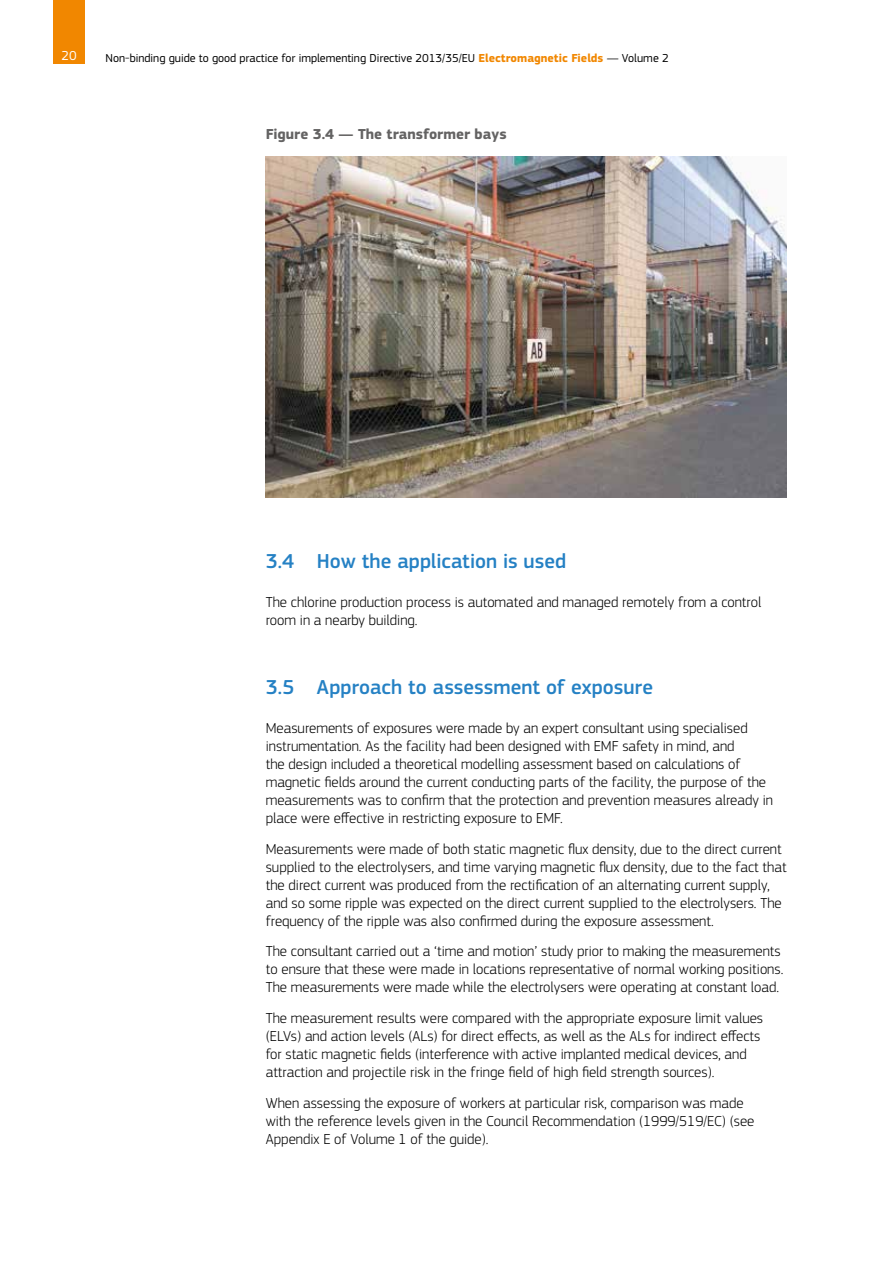
<style>
.page{position:relative;width:893px;height:1263px;background:#fff}
.page>*{position:absolute;margin:0;border:0;box-sizing:border-box;transform-origin:0 0}
.t1{font:500 21px "EC Square Sans Pro";color:#2581c4}
.t2{font:300 15px/18px "EC Square Sans Pro";color:#000}
.t3{font:700 15px "EC Square Sans Pro";color:#646363}
.t4{font:13.5px "EC Square Sans Pro";color:#fff}
.t5{font:12px "EC Square Sans Pro";color:#000}
.s1{font-weight:700;color:#f18700}
</style>
<div class="page">
<div style="left:53px;top:0;width:32px;height:64px;background:#f18700"></div>
<img style="left:266px;top:157px;width:521px;height:340px">
<p class="t4" style="left:62px;top:47px;width:17px">20</p>
<p class="t5" style="left:106px;top:51px;width:565px">Non-binding guide to good practice for implementing Directive 2013/35/EU <span class="s1">Electromagnetic Fields</span> — Volume 2</p>
<p class="t3" style="left:266px;top:125px;width:242px">Figure 3.4 — The transformer bays</p>
<h1 class="t1" style="left:266px;top:548px;width:302px">3.4 How the application is used</h1>
<p class="t2" style="left:266px;top:593px;width:497px">The chlorine production process is automated and managed remotely from a control room in a nearby building.</p>
<h1 class="t1" style="left:266px;top:674px;width:389px">3.5 Approach to assessment of exposure</h1>
<p class="t2" style="left:266px;top:719px;width:509px">Measurements of exposures were made by an expert consultant using specialised instrumentation. As the facility had been designed with EMF safety in mind, and<br>the design included a theoretical modelling assessment based on calculations of magnetic fields around the current conducting parts of the facility, the purpose of the measurements was to confirm that the protection and prevention measures already in place were effective in restricting exposure to EMF.</p>
<p class="t2" style="left:266px;top:839px;width:522px">Measurements were made of both static magnetic flux density, due to the direct current supplied to the electrolysers, and time varying magnetic flux density, due to the fact that the direct current was produced from the rectification of an alternating current supply, and so some ripple was expected on the direct current supplied to the electrolysers. The frequency of the ripple was also confirmed during the exposure assessment.</p>
<p class="t2" style="left:266px;top:942px;width:519px">The consultant carried out a ‘time and motion’ study prior to making the measurements to ensure that these were made in locations representative of normal working positions.<br>The measurements were made while the electrolysers were operating at constant load.</p>
<p class="t2" style="left:266px;top:1009px;width:499px">The measurement results were compared with the appropriate exposure limit values (ELVs) and action levels (ALs) for direct effects, as well as the ALs for indirect effects for static magnetic fields (interference with active implanted medical devices, and attraction and projectile risk in the fringe field of high field strength sources).</p>
<p class="t2" style="left:266px;top:1094px;width:490px">When assessing the exposure of workers at particular risk, comparison was made with the reference levels given in the Council Recommendation (1999/519/EC) (see<br>Appendix E of Volume 1 of the guide).</p>
</div>
